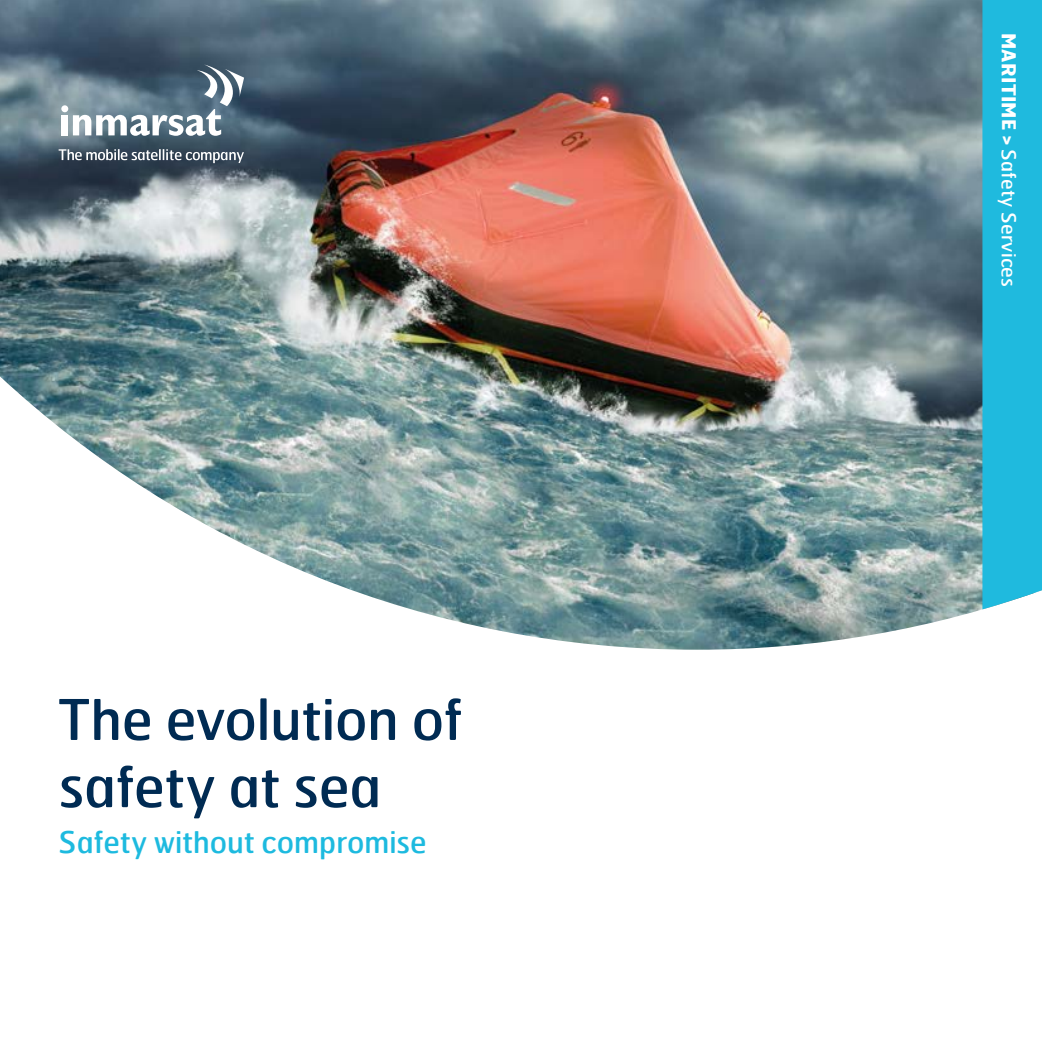
<style>
.page{position:relative;width:1042px;height:1042px;background:#fff}
.page>*{position:absolute;margin:0;border:0;box-sizing:border-box;transform-origin:0 0}
.t1{font:56px/67.2px "Hermes";letter-spacing:-.01em;color:#002b53}
.t2{font:29.75px "Hermes";color:#1dbadf}
.t3{font:19.25px "Hermes";letter-spacing:.005em;color:#fff}
.s1{font-weight:700}
</style>
<div class="page">
<img style="left:0;top:0;width:982px;height:364px">
<svg style="left:0;top:364px;width:984px;height:286px"></svg>
<div style="left:982px;top:0;width:60px;height:609px;background:#1fbade"></div>
<div style="left:62px;top:115px;width:6px;height:20px;background:#fff"></div>
<div style="left:61px;top:105px;width:7px;height:7px;background:#fff;border-radius:50%"></div>
<svg style="left:73px;top:65px;width:171px;height:71px"></svg>
<svg style="left:59px;top:149px;width:185px;height:14px;background:#687480"></svg>
<p class="t1" style="left:59px;top:684px;width:405px">The evolution of safety at sea</p>
<p class="t2" style="left:59px;top:823px;width:370px">Safety without compromise</p>
<p class="t3" style="left:1021px;top:33px;width:256px;rotate:90deg"><span class="s1">MARITIME &gt;</span> Safety Services</p>
</div>
